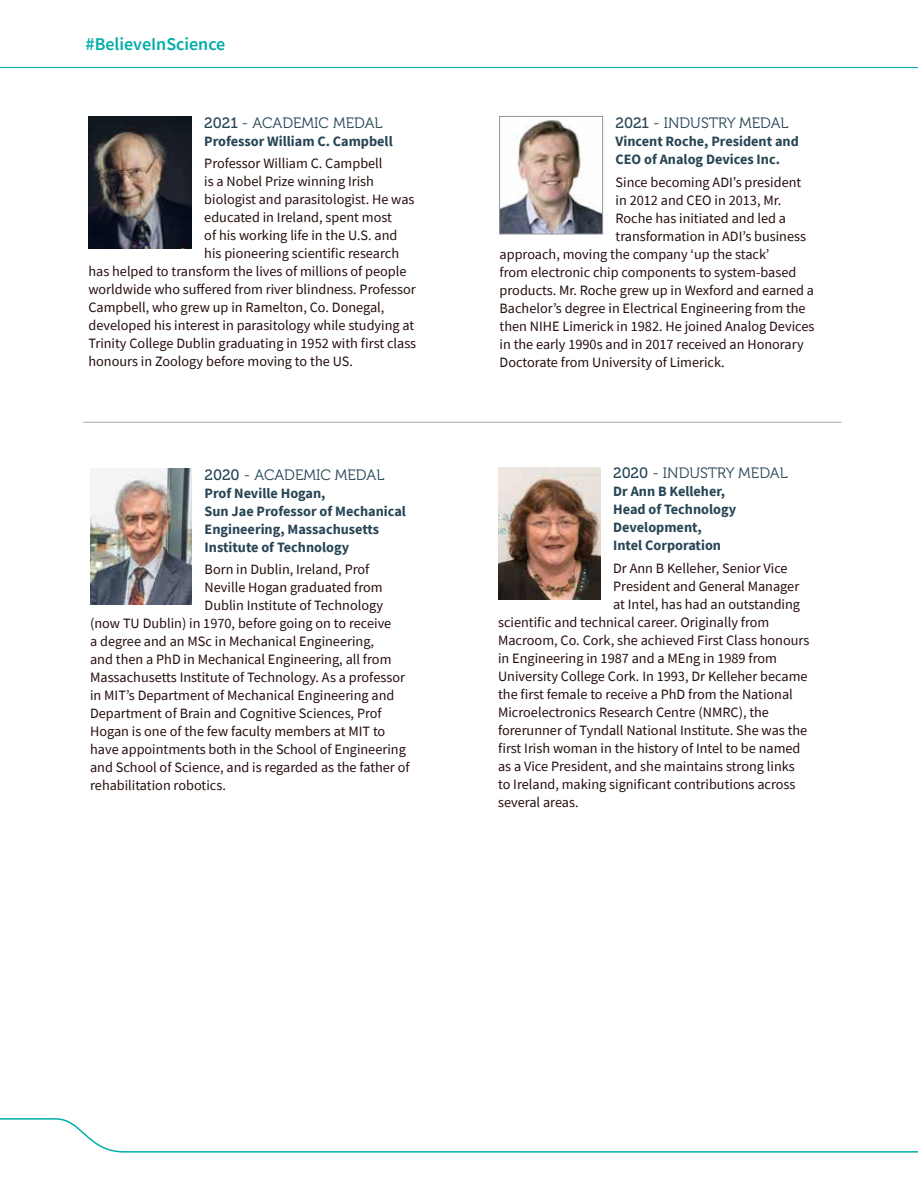
<style>
.page{position:relative;width:918px;height:1188px;background:#fff}
.page>*{position:absolute;margin:0;border:0;box-sizing:border-box;transform-origin:0 0}
.t1{font:600 18px "Source Sans Pro";color:#00ada9}
.t2{font:15px "Museo 300";color:#274555}
.t3{font:14.25px "Source Sans Pro";color:#260d0d}
.t4{font:700 14.25px/18px "Source Sans Pro";color:#274555}
.s1{font-family:"Museo 500"}
</style>
<div class="page">
<svg style="left:0;top:1118px;width:918px;height:35px"></svg>
<hr style="left:0;top:67px;width:918px;height:1px;background:#00ada9">
<img style="left:88px;top:116px;width:104px;height:132px">
<img style="left:501px;top:118px;width:100px;height:114px">
<div style="left:499px;top:116px;width:104px;height:118px;border:1px solid #939598"></div>
<img style="left:90px;top:469px;width:102px;height:136px">
<img style="left:498px;top:467px;width:102px;height:132px">
<hr style="left:83px;top:422px;width:758px;height:1px;background:#a7a9ac">
<p class="t1" style="left:85px;top:33px;width:141px">#BelieveInScience</p>
<p class="t2" style="left:204px;top:114px;width:180px"><span class="s1">2021</span> - ACADEMIC MEDAL</p>
<p class="t4" style="left:204px;top:132px;width:190px">Professor William C. Campbell</p>
<p class="t3" style="left:204px;top:154px;width:180px">Professor William C. Campbell</p>
<p class="t3" style="left:204px;top:172px;width:171px">is a Nobel Prize winning Irish</p>
<p class="t3" style="left:204px;top:190px;width:212px">biologist and parasitologist. He was</p>
<p class="t3" style="left:204px;top:208px;width:189px">educated in Ireland, spent most</p>
<p class="t3" style="left:204px;top:226px;width:195px">of his working life in the U.S. and</p>
<p class="t3" style="left:204px;top:244px;width:196px">his pioneering scientific research</p>
<p class="t3" style="left:88px;top:262px;width:320px">has helped to transform the lives of millions of people</p>
<p class="t3" style="left:88px;top:280px;width:329px">worldwide who suffered from river blindness. Professor</p>
<p class="t3" style="left:88px;top:298px;width:298px">Campbell, who grew up in Ramelton, Co. Donegal,</p>
<p class="t3" style="left:88px;top:316px;width:327px">developed his interest in parasitology while studying at</p>
<p class="t3" style="left:88px;top:334px;width:329px">Trinity College Dublin graduating in 1952 with first class</p>
<p class="t3" style="left:88px;top:352px;width:266px">honours in Zoology before moving to the US.</p>
<p class="t2" style="left:205px;top:467px;width:181px"><span class="s1">2020</span> - ACADEMIC MEDAL</p>
<p class="t4" style="left:205px;top:484px;width:203px">Prof Neville Hogan,<br>Sun Jae Professor of Mechanical<br>Engineering, Massachusetts<br>Institute of Technology</p>
<p class="t3" style="left:205px;top:560px;width:166px">Born in Dublin, Ireland, Prof</p>
<p class="t3" style="left:205px;top:578px;width:180px">Neville Hogan graduated from</p>
<p class="t3" style="left:205px;top:596px;width:180px">Dublin Institute of Technology</p>
<p class="t3" style="left:90px;top:614px;width:303px">(now TU Dublin) in 1970, before going on to receive</p>
<p class="t3" style="left:90px;top:632px;width:285px">a degree and an MSc in Mechanical Engineering,</p>
<p class="t3" style="left:90px;top:650px;width:303px">and then a PhD in Mechanical Engineering, all from</p>
<p class="t3" style="left:90px;top:668px;width:316px">Massachusetts Institute of Technology. As a professor</p>
<p class="t3" style="left:90px;top:686px;width:306px">in MIT’s Department of Mechanical Engineering and</p>
<p class="t3" style="left:90px;top:704px;width:293px">Department of Brain and Cognitive Sciences, Prof</p>
<p class="t3" style="left:90px;top:722px;width:297px">Hogan is one of the few faculty members at MIT to</p>
<p class="t3" style="left:90px;top:740px;width:317px">have appointments both in the School of Engineering</p>
<p class="t3" style="left:90px;top:758px;width:321px">and School of Science, and is regarded as the father of</p>
<p class="t3" style="left:90px;top:776px;width:137px">rehabilitation robotics.</p>
<p class="t2" style="left:616px;top:115px;width:175px"><span class="s1">2021</span> - INDUSTRY MEDAL</p>
<p class="t4" style="left:616px;top:132px;width:185px">Vincent Roche, President and<br>CEO of Analog Devices Inc.</p>
<p class="t3" style="left:616px;top:173px;width:187px">Since becoming ADI’s president</p>
<p class="t3" style="left:616px;top:191px;width:167px">in 2012 and CEO in 2013, Mr.</p>
<p class="t3" style="left:616px;top:209px;width:172px">Roche has initiated and led a</p>
<p class="t3" style="left:616px;top:227px;width:192px">transformation in ADI’s business</p>
<p class="t3" style="left:500px;top:245px;width:271px">approach, moving the company ‘up the stack’</p>
<p class="t3" style="left:500px;top:263px;width:298px">from electronic chip components to system-based</p>
<p class="t3" style="left:500px;top:281px;width:316px">products. Mr. Roche grew up in Wexford and earned a</p>
<p class="t3" style="left:500px;top:299px;width:308px">Bachelor’s degree in Electrical Engineering from the</p>
<p class="t3" style="left:500px;top:317px;width:316px">then NIHE Limerick in 1982. He joined Analog Devices</p>
<p class="t3" style="left:500px;top:335px;width:306px">in the early 1990s and in 2017 received an Honorary</p>
<p class="t3" style="left:500px;top:353px;width:227px">Doctorate from University of Limerick.</p>
<p class="t2" style="left:613px;top:465px;width:176px"><span class="s1">2020</span> - INDUSTRY MEDAL</p>
<p class="t4" style="left:613px;top:483px;width:125px">Dr Ann B Kelleher,<br>Head of Technology<br>Development,<br>Intel Corporation</p>
<p class="t3" style="left:613px;top:559px;width:176px">Dr Ann B Kelleher, Senior Vice</p>
<p class="t3" style="left:613px;top:577px;width:188px">President and General Manager</p>
<p class="t3" style="left:613px;top:595px;width:188px">at Intel, has had an outstanding</p>
<p class="t3" style="left:498px;top:613px;width:273px">scientific and technical career. Originally from</p>
<p class="t3" style="left:498px;top:631px;width:313px">Macroom, Co. Cork, she achieved First Class honours</p>
<p class="t3" style="left:498px;top:649px;width:280px">in Engineering in 1987 and a MEng in 1989 from</p>
<p class="t3" style="left:498px;top:667px;width:311px">University College Cork. In 1993, Dr Kelleher became</p>
<p class="t3" style="left:498px;top:685px;width:296px">the first female to receive a PhD from the National</p>
<p class="t3" style="left:498px;top:703px;width:272px">Microelectronics Research Centre (NMRC), the</p>
<p class="t3" style="left:498px;top:721px;width:311px">forerunner of Tyndall National Institute. She was the</p>
<p class="t3" style="left:498px;top:739px;width:304px">first Irish woman in the history of Intel to be named</p>
<p class="t3" style="left:498px;top:757px;width:298px">as a Vice President, and she maintains strong links</p>
<p class="t3" style="left:498px;top:775px;width:299px">to Ireland, making significant contributions across</p>
<p class="t3" style="left:498px;top:793px;width:82px">several areas.</p>
</div>
